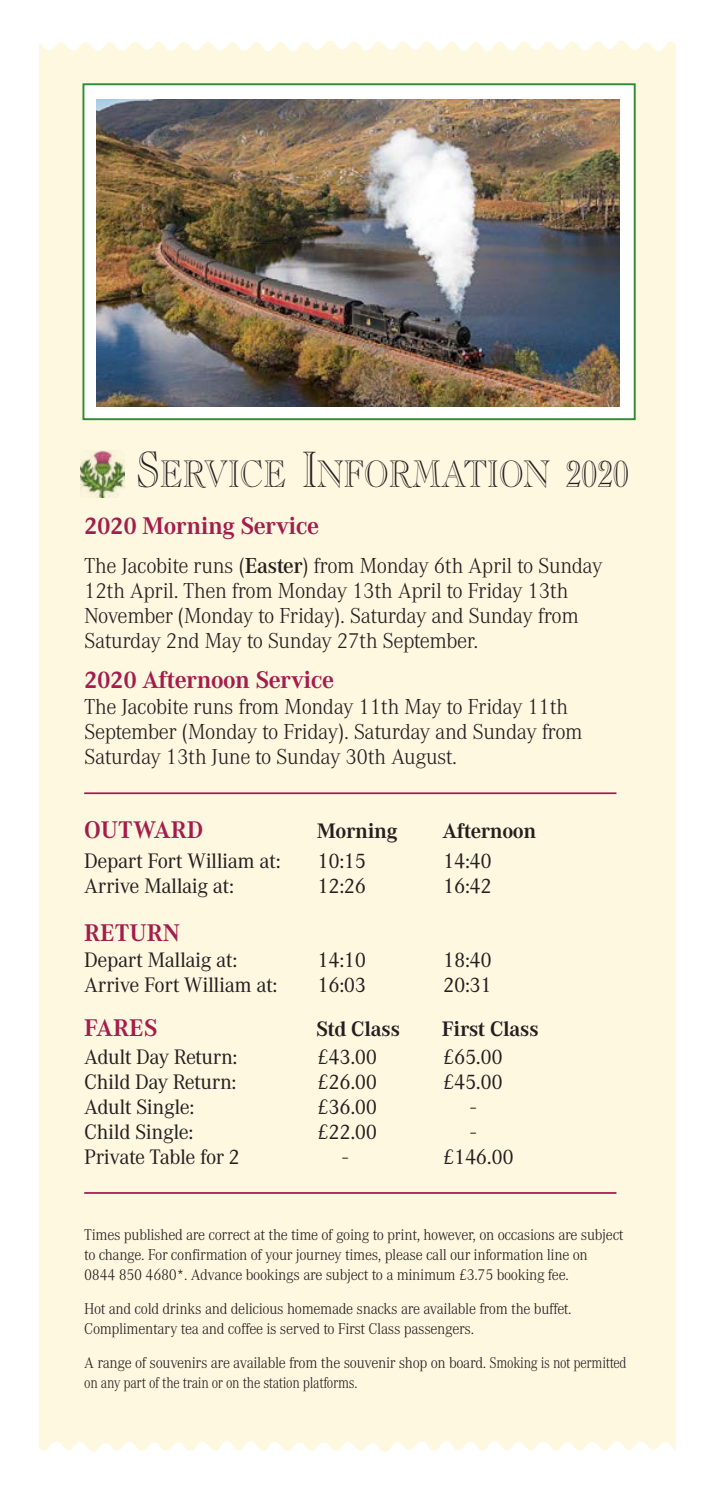
<style>
.page{position:relative;width:709px;height:1489px;background:#fff}
.page>*{position:absolute;margin:0;border:0;box-sizing:border-box;transform-origin:0 0}
.t1{font:37.5px "Caslon Open Face LT Std";letter-spacing:-.01em;color:#231f20;scale:.8 1}
.t2{font:700 25px "Corporate A Pro";letter-spacing:-.02em;color:#a41c4c}
.t3{font:700 25px "Corporate A Pro";color:#a41c4c}
.t4{font:300 22.5px/25px "Corporate A Pro";letter-spacing:-.02em;color:#231f20}
.t5{font:21.75px "Corporate A Pro";letter-spacing:-.02em;color:#231f20}
.t6{font:700 21.75px "Corporate A Pro";letter-spacing:-.02em;color:#231f20}
.t7{font:300 16.25px/20px "Corporate A Pro";letter-spacing:-.02em;color:#231f20;scale:.96 1}
.s1{font-size:50px}
.s2{font-weight:600}
</style>
<div class="page">
<div style="left:39px;top:21px;width:636px;height:1444px;background:#fef8e0"></div>
<img style="left:81px;top:450px;width:43px;height:48px">
<div style="left:82px;top:83px;width:553px;height:337px;background:#fff;border:2px solid #2e8b34"></div>
<img style="left:97px;top:99px;width:523px;height:308px">
<hr style="left:84px;top:1191px;width:532px;height:2px;background:#a41c4c">
<hr style="left:84px;top:792px;width:532px;height:2px;background:#a41c4c">
<svg style="left:39px;top:21px;width:637px;height:35px"></svg>
<svg style="left:39px;top:1436px;width:637px;height:29px"></svg>
<p class="t1" style="left:136px;top:452px;width:617px"><span class="s1">S</span>ERVICE <span class="s1">I</span>NFORMATION 2020</p>
<p class="t2" style="left:84px;top:509px;width:236px">2020 Morning Service</p>
<p class="t4" style="left:84px;top:552px;width:520px">The Jacobite runs (<span class="s2">Easter</span>) from Monday 6th April to Sunday 12th April. Then from Monday 13th April to Friday 13th November (Monday to Friday). Saturday and Sunday from Saturday 2nd May to Sunday 27th September.</p>
<p class="t2" style="left:84px;top:662px;width:251px">2020 Afternoon Service</p>
<p class="t4" style="left:84px;top:693px;width:500px">The Jacobite runs from Monday 11th May to Friday 11th<br>September (Monday to Friday). Saturday and Sunday from<br>Saturday 13th June to Sunday 30th August.</p>
<p class="t3" style="left:84px;top:812px;width:120px">OUTWARD</p>
<p class="t5" style="left:84px;top:845px;width:198px">Depart Fort William at:</p>
<p class="t5" style="left:84px;top:870px;width:151px">Arrive Mallaig at:</p>
<p class="t2" style="left:84px;top:915px;width:97px">RETURN</p>
<p class="t5" style="left:84px;top:945px;width:155px">Depart Mallaig at:</p>
<p class="t5" style="left:84px;top:970px;width:195px">Arrive Fort William at:</p>
<p class="t2" style="left:84px;top:1010px;width:75px">FARES</p>
<p class="t5" style="left:84px;top:1042px;width:155px">Adult Day Return:</p>
<p class="t5" style="left:84px;top:1067px;width:154px">Child Day Return:</p>
<p class="t5" style="left:84px;top:1092px;width:112px">Adult Single:</p>
<p class="t5" style="left:84px;top:1117px;width:111px">Child Single:</p>
<p class="t5" style="left:84px;top:1142px;width:157px">Private Table for 2</p>
<p class="t6" style="left:317px;top:816px;width:82px">Morning</p>
<p class="t6" style="left:442px;top:816px;width:95px">Afternoon</p>
<p class="t5" style="left:317px;top:845px;width:50px">10:15</p>
<p class="t5" style="left:317px;top:870px;width:50px">12:26</p>
<p class="t5" style="left:317px;top:945px;width:50px">14:10</p>
<p class="t5" style="left:317px;top:970px;width:50px">16:03</p>
<p class="t5" style="left:443px;top:845px;width:50px">14:40</p>
<p class="t5" style="left:443px;top:870px;width:50px">16:42</p>
<p class="t5" style="left:443px;top:945px;width:50px">18:40</p>
<p class="t5" style="left:443px;top:970px;width:50px">20:31</p>
<p class="t6" style="left:316px;top:1014px;width:86px">Std Class</p>
<p class="t6" style="left:442px;top:1014px;width:99px">First Class</p>
<p class="t5" style="left:317px;top:1042px;width:61px">£43.00</p>
<p class="t5" style="left:317px;top:1067px;width:61px">£26.00</p>
<p class="t5" style="left:317px;top:1092px;width:61px">£36.00</p>
<p class="t5" style="left:317px;top:1117px;width:61px">£22.00</p>
<p class="t5" style="left:342px;top:1142px;width:7px">-</p>
<p class="t5" style="left:443px;top:1042px;width:61px">£65.00</p>
<p class="t5" style="left:443px;top:1067px;width:61px">£45.00</p>
<p class="t5" style="left:470px;top:1092px;width:7px">-</p>
<p class="t5" style="left:470px;top:1117px;width:7px">-</p>
<p class="t5" style="left:443px;top:1142px;width:72px">£146.00</p>
<p class="t7" style="left:84px;top:1223px;width:563px">Times published are correct at the time of going to print, however, on occasions are subject to change. For confirmation of your journey times, please call our information line on<br>0844 850 4680*. Advance bookings are subject to a minimum £3.75 booking fee.</p>
<p class="t7" style="left:84px;top:1297px;width:509px">Hot and cold drinks and delicious homemade snacks are available from the buffet.<br>Complimentary tea and coffee is served to First Class passengers.</p>
<p class="t7" style="left:84px;top:1352px;width:566px">A range of souvenirs are available from the souvenir shop on board. Smoking is not permitted on any part of the train or on the station platforms.</p>
</div>
